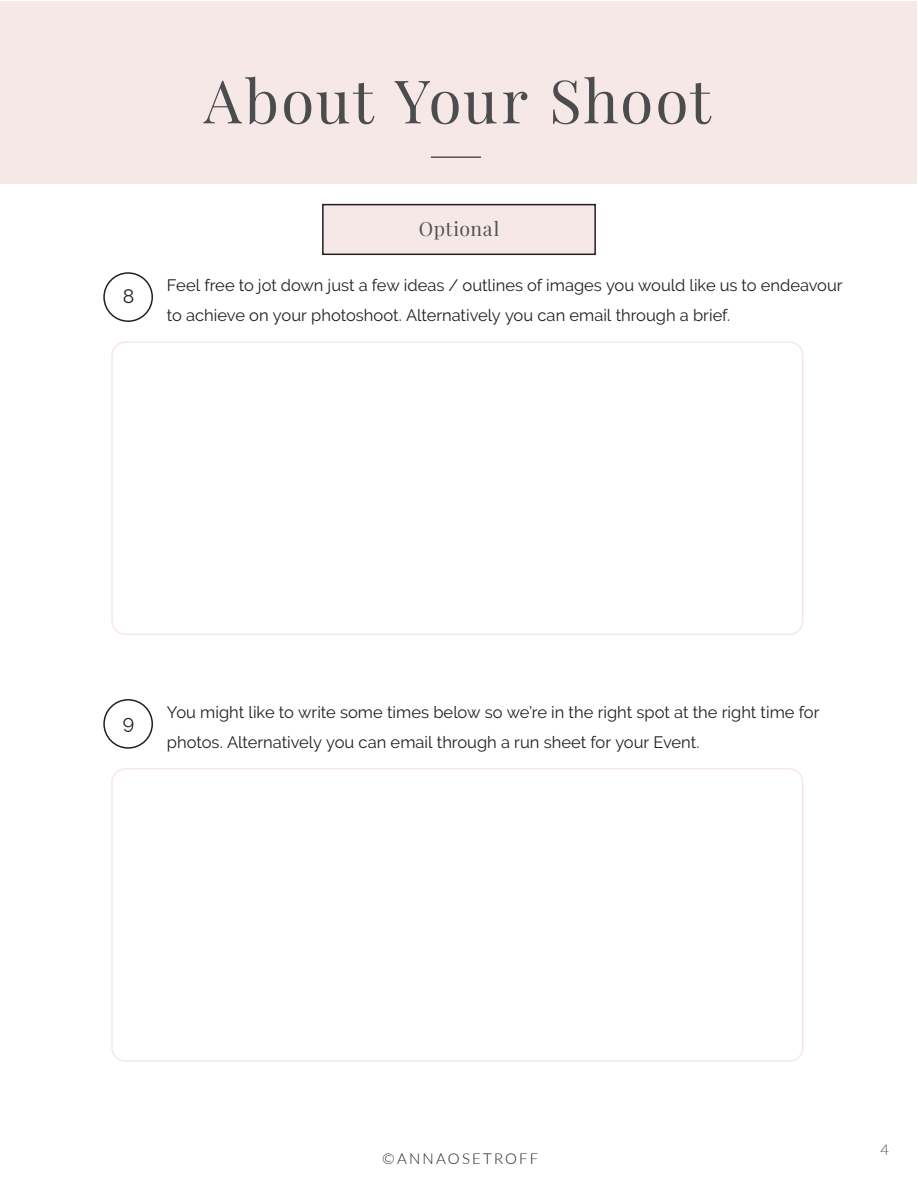
<style>
.page{position:relative;width:918px;height:1188px;background:#fff}
.page>*{position:absolute;margin:0;border:0;box-sizing:border-box;transform-origin:0 0}
.Highlight_1{font:60px "Playfair Display";letter-spacing:.03em;color:#4b4c4d}
.Highlight_1-2{font:19.5px "Playfair Display";letter-spacing:.035em;color:#505356}
.t1{font:19.5px "Raleway";color:#231f20}
.Body_Text{font:16.5px/30px "Raleway";color:#231f20}
.t2{font:300 15px "Lato";letter-spacing:.145em;color:#231f20}
.t3{font:300 15px "Lato";color:#505356}
</style>
<div class="page">
<div style="left:1px;top:1px;width:916px;height:183px;background:#f6e8e6"></div>
<div style="left:111px;top:768px;width:693px;height:294px;border:2px solid #f6e8e6;border-radius:14px"></div>
<div style="left:103px;top:699px;width:50px;height:50px;border:2px solid #231f20;border-radius:50%"></div>
<div style="left:111px;top:341px;width:693px;height:294px;border:2px solid #f6e8e6;border-radius:14px"></div>
<div style="left:103px;top:272px;width:50px;height:50px;border:2px solid #231f20;border-radius:50%"></div>
<hr style="left:431px;top:157px;width:50px;height:1px;background:#231f20">
<div style="left:323px;top:205px;width:272px;height:49px;background:#f6e8e6"></div>
<div style="left:322px;top:204px;width:274px;height:51px;border:2px solid #231f20"></div>
<p class="Highlight_1" style="left:204px;top:54px;width:509px">About Your Shoot</p>
<p class="t1" style="left:123px;top:284px;width:13px">8</p>
<p class="Highlight_1-2" style="left:419px;top:213px;width:82px">Optional</p>
<p class="Body_Text" style="left:167px;top:270px;width:677px">Feel free to jot down just a few ideas / outlines of images you would like us to endeavour to achieve on your photoshoot. Alternatively you can email through a brief.</p>
<p class="t1" style="left:123px;top:711px;width:13px">9</p>
<p class="Body_Text" style="left:167px;top:697px;width:654px">You might like to write some times below so we’re in the right spot at the right time for</p>
<p class="Body_Text" style="left:167px;top:727px;width:534px">photos. Alternatively you can email through a run sheet for your Event.</p>
<p class="t2" style="left:382px;top:1148px;width:158px">©ANNAOSETROFF</p>
<p class="t3" style="left:881px;top:1140px;width:10px">4</p>
</div>
